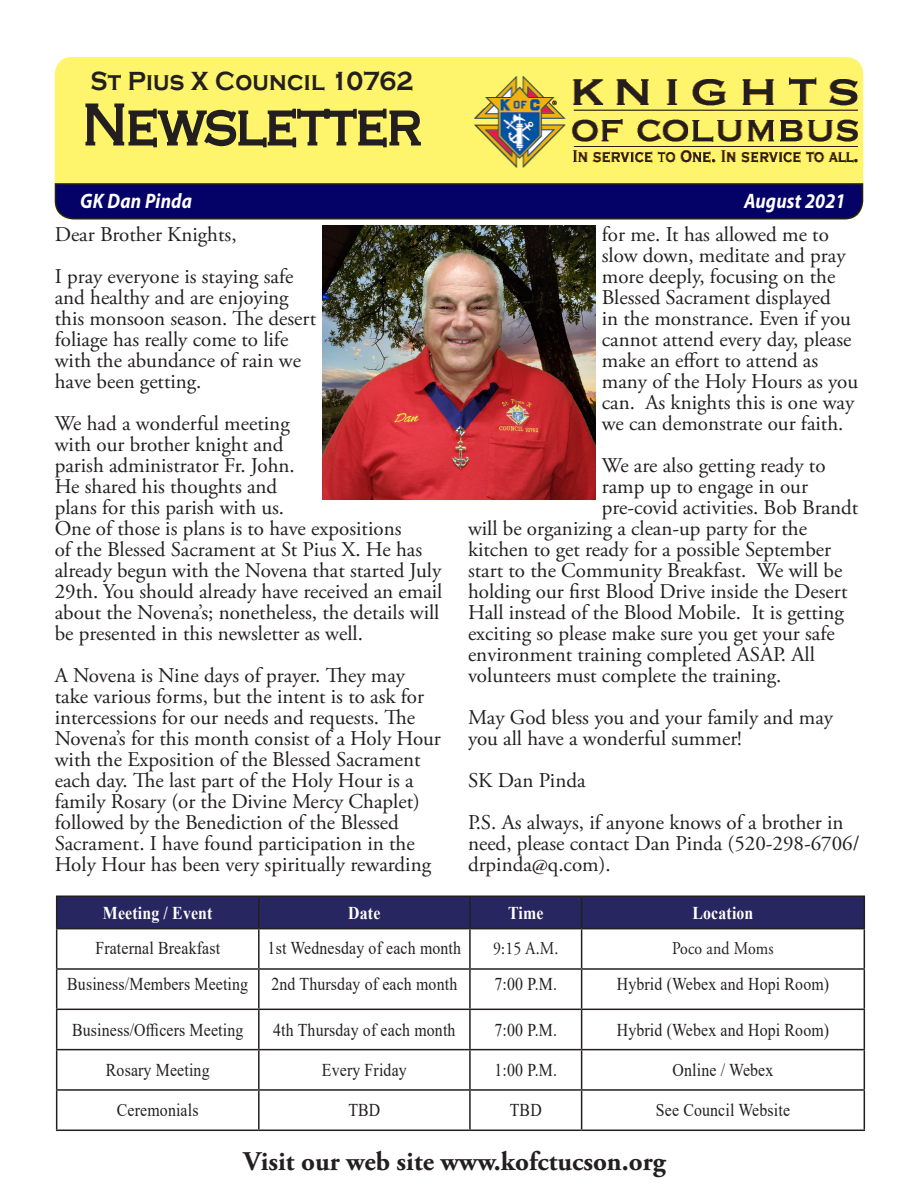
<style>
.page{position:relative;width:918px;height:1188px;background:#fff}
.page>*{position:absolute;margin:0;border:0;box-sizing:border-box;transform-origin:0 0}
.EVENT_TEXT{font:300 58.5px "Copperplate Gothic";letter-spacing:.01em;color:#231f20;scale:.88 1}
.EVENT_TEXT-2{font:54px "Adobe Garamond Pro";letter-spacing:.01em;color:#231f20;scale:.88 1}
.BIRTHDAYS{font:700 27px "Adobe Garamond Pro";color:#231f20}
.EVENT_TEXT-3{font:27px "Adobe Garamond Pro";letter-spacing:.01em;color:#231f20;scale:.88 1}
.EVENT_TEXT-4{font:700 27px "Copperplate Gothic";letter-spacing:.01em;color:#231f20;scale:.88 1}
.BIRTHDAYS-2{font:21px/21px "Adobe Garamond Pro";color:#231f20}
.EVENT_TEXT-5{font:italic 700 21px "Myriad Pro";letter-spacing:.01em;color:#fff;scale:.88 1}
.EVENT_TEXT-6{font:18px "Times New Roman";letter-spacing:.01em;color:#231f20;scale:.88 1}
.EVENT_TEXT-7{font:700 18px "Times New Roman";letter-spacing:.01em;color:#fff;scale:.88 1}
.EVENT_TEXT_centered{font:18px "Adobe Garamond Pro";letter-spacing:.01em;color:#231f20;scale:.88 1}
</style>
<div class="page">
<div style="left:57px;top:897px;width:807px;height:31px;background:#272660"></div>
<hr style="left:56px;top:896px;width:203px;height:1px;background:#231f20">
<hr style="left:56px;top:897px;width:1px;height:31px;background:#231f20">
<hr style="left:259px;top:896px;width:211px;height:1px;background:#231f20">
<hr style="left:258px;top:897px;width:2px;height:31px;background:#231f20">
<hr style="left:470px;top:896px;width:112px;height:1px;background:#231f20">
<hr style="left:469px;top:897px;width:2px;height:31px;background:#231f20">
<hr style="left:582px;top:896px;width:283px;height:1px;background:#231f20">
<hr style="left:581px;top:897px;width:1px;height:31px;background:#231f20">
<hr style="left:864px;top:897px;width:1px;height:31px;background:#231f20">
<hr style="left:56px;top:928px;width:203px;height:1px;background:#231f20">
<hr style="left:56px;top:929px;width:1px;height:39px;background:#231f20">
<hr style="left:259px;top:928px;width:211px;height:1px;background:#231f20">
<hr style="left:258px;top:929px;width:2px;height:39px;background:#231f20">
<hr style="left:470px;top:928px;width:112px;height:1px;background:#231f20">
<hr style="left:469px;top:929px;width:2px;height:39px;background:#231f20">
<hr style="left:582px;top:928px;width:283px;height:1px;background:#231f20">
<hr style="left:581px;top:929px;width:1px;height:39px;background:#231f20">
<hr style="left:864px;top:929px;width:1px;height:39px;background:#231f20">
<hr style="left:56px;top:968px;width:203px;height:2px;background:#231f20">
<hr style="left:56px;top:970px;width:1px;height:39px;background:#231f20">
<hr style="left:259px;top:968px;width:211px;height:2px;background:#231f20">
<hr style="left:258px;top:970px;width:2px;height:39px;background:#231f20">
<hr style="left:470px;top:968px;width:112px;height:2px;background:#231f20">
<hr style="left:469px;top:970px;width:2px;height:39px;background:#231f20">
<hr style="left:582px;top:968px;width:283px;height:2px;background:#231f20">
<hr style="left:581px;top:970px;width:1px;height:39px;background:#231f20">
<hr style="left:864px;top:970px;width:1px;height:39px;background:#231f20">
<hr style="left:56px;top:1009px;width:203px;height:1px;background:#231f20">
<hr style="left:56px;top:1010px;width:1px;height:39px;background:#231f20">
<hr style="left:259px;top:1009px;width:211px;height:1px;background:#231f20">
<hr style="left:258px;top:1010px;width:2px;height:39px;background:#231f20">
<hr style="left:470px;top:1009px;width:112px;height:1px;background:#231f20">
<hr style="left:469px;top:1010px;width:2px;height:39px;background:#231f20">
<hr style="left:582px;top:1009px;width:283px;height:1px;background:#231f20">
<hr style="left:581px;top:1010px;width:1px;height:39px;background:#231f20">
<hr style="left:864px;top:1010px;width:1px;height:39px;background:#231f20">
<hr style="left:56px;top:1049px;width:203px;height:1px;background:#231f20">
<hr style="left:56px;top:1050px;width:1px;height:39px;background:#231f20">
<hr style="left:259px;top:1049px;width:211px;height:1px;background:#231f20">
<hr style="left:258px;top:1050px;width:2px;height:39px;background:#231f20">
<hr style="left:470px;top:1049px;width:112px;height:1px;background:#231f20">
<hr style="left:469px;top:1050px;width:2px;height:39px;background:#231f20">
<hr style="left:582px;top:1049px;width:283px;height:1px;background:#231f20">
<hr style="left:581px;top:1050px;width:1px;height:39px;background:#231f20">
<hr style="left:864px;top:1050px;width:1px;height:39px;background:#231f20">
<hr style="left:56px;top:1089px;width:203px;height:2px;background:#231f20">
<hr style="left:56px;top:1091px;width:1px;height:39px;background:#231f20">
<hr style="left:259px;top:1089px;width:211px;height:2px;background:#231f20">
<hr style="left:258px;top:1091px;width:2px;height:39px;background:#231f20">
<hr style="left:470px;top:1089px;width:112px;height:2px;background:#231f20">
<hr style="left:469px;top:1091px;width:2px;height:39px;background:#231f20">
<hr style="left:582px;top:1089px;width:283px;height:2px;background:#231f20">
<hr style="left:581px;top:1091px;width:1px;height:39px;background:#231f20">
<hr style="left:864px;top:1091px;width:1px;height:39px;background:#231f20">
<hr style="left:56px;top:1130px;width:203px;height:1px;background:#231f20">
<hr style="left:259px;top:1130px;width:211px;height:1px;background:#231f20">
<hr style="left:470px;top:1130px;width:112px;height:1px;background:#231f20">
<hr style="left:582px;top:1130px;width:283px;height:1px;background:#231f20">
<svg style="left:54px;top:56px;width:810px;height:164px;background:#e5dc64"></svg>
<div style="left:53px;top:56px;width:812px;height:165px;border:2px solid #fff;border-radius:18px"></div>
<svg style="left:54px;top:182px;width:810px;height:38px;background:#131163"></svg>
<svg style="left:84px;top:101px;width:338px;height:48px;background:#b0a951"></svg>
<img style="left:322px;top:225px;width:274px;height:274px">
<p class="EVENT_TEXT-3" style="left:80px;top:65px;width:268px">St Pius X Council 10762</p>
<p class="EVENT_TEXT-2" style="left:80px;top:94px;width:229px">Newsletter</p>
<p class="EVENT_TEXT-4" style="left:90px;top:66px;width:369px">St Pius X Council 10762</p>
<p class="EVENT_TEXT" style="left:83px;top:93px;width:385px">Newsletter</p>
<p class="EVENT_TEXT-5" style="left:80px;top:187px;width:129px">GK Dan Pinda</p>
<p class="EVENT_TEXT-5" style="left:744px;top:188px;width:117px">August 2021</p>
<p class="BIRTHDAYS-2" style="left:55px;top:224px;width:183px">Dear Brother Knights,</p>
<p class="BIRTHDAYS-2" style="left:55px;top:266px;width:263px">I pray everyone is staying safe and healthy and are enjoying this monsoon season. The desert foliage has really come to life with the abundance of rain we have been getting.</p>
<p class="BIRTHDAYS-2" style="left:55px;top:413px;width:389px">We had a wonderful meeting<br>with our brother knight and<br>parish administrator Fr. John.<br>He shared his thoughts and<br>plans for this parish with us.<br>One of those is plans is to have expositions<br>of the Blessed Sacrament at St Pius X. He has already begun with the Novena that started July 29th. You should already have received an email about the Novena’s; nonetheless, the details will be presented in this newsletter as well.</p>
<p class="BIRTHDAYS-2" style="left:55px;top:665px;width:388px">A Novena is Nine days of prayer. They may take various forms, but the intent is to ask for intercessions for our needs and requests. The Novena’s for this month consist of a Holy Hour with the Exposition of the Blessed Sacrament each day. The last part of the Holy Hour is a family Rosary (or the Divine Mercy Chaplet) followed by the Benediction of the Blessed Sacrament. I have found participation in the Holy Hour has been very spiritually rewarding</p>
<p class="BIRTHDAYS-2" style="left:602px;top:224px;width:258px">for me. It has allowed me to slow down, meditate and pray more deeply, focusing on the<br>Blessed Sacrament displayed<br>in the monstrance. Even if you cannot attend every day, please make an effort to attend as many of the Holy Hours as you can. As knights this is one way we can demonstrate our faith.</p>
<p class="BIRTHDAYS-2" style="left:602px;top:455px;width:225px">We are also getting ready to</p>
<p class="BIRTHDAYS-2" style="left:602px;top:476px;width:208px">ramp up to engage in our</p>
<p class="BIRTHDAYS-2" style="left:602px;top:497px;width:258px">pre-covid activities. Bob Brandt</p>
<p class="BIRTHDAYS-2" style="left:468px;top:518px;width:341px">will be organizing a clean-up party for the</p>
<p class="BIRTHDAYS-2" style="left:468px;top:539px;width:365px">kitchen to get ready for a possible September</p>
<p class="BIRTHDAYS-2" style="left:468px;top:560px;width:376px">start to the Community Breakfast. We will be</p>
<p class="BIRTHDAYS-2" style="left:468px;top:581px;width:381px">holding our first Blood Drive inside the Desert</p>
<p class="BIRTHDAYS-2" style="left:468px;top:602px;width:377px">Hall instead of the Blood Mobile. It is getting</p>
<p class="BIRTHDAYS-2" style="left:468px;top:623px;width:368px">exciting so please make sure you get your safe</p>
<p class="BIRTHDAYS-2" style="left:468px;top:644px;width:348px">environment training completed ASAP. All</p>
<p class="BIRTHDAYS-2" style="left:468px;top:665px;width:315px">volunteers must complete the training.</p>
<p class="BIRTHDAYS-2" style="left:468px;top:707px;width:367px">May God bless you and your family and may you all have a wonderful summer!</p>
<p class="BIRTHDAYS-2" style="left:468px;top:770px;width:119px">SK Dan Pinda</p>
<p class="BIRTHDAYS-2" style="left:468px;top:812px;width:393px">P.S. As always, if anyone knows of a brother in need, please contact Dan Pinda (520-298-6706/ drpinda@q.com).</p>
<p class="EVENT_TEXT-7" style="left:103px;top:900px;width:126px">Meeting / Event</p>
<p class="EVENT_TEXT-7" style="left:348px;top:900px;width:38px">Date</p>
<p class="EVENT_TEXT-7" style="left:508px;top:900px;width:42px">Time</p>
<p class="EVENT_TEXT-7" style="left:692px;top:900px;width:71px">Location</p>
<p class="EVENT_TEXT-6" style="left:95px;top:935px;width:143px">Fraternal Breakfast</p>
<p class="EVENT_TEXT-6" style="left:268px;top:935px;width:221px">1st Wednesday of each month</p>
<p class="EVENT_TEXT_centered" style="left:493px;top:937px;width:76px">9:15 A.M.</p>
<p class="EVENT_TEXT_centered" style="left:672px;top:937px;width:117px">Poco and Moms</p>
<p class="EVENT_TEXT-6" style="left:67px;top:971px;width:207px">Business/Members Meeting</p>
<p class="EVENT_TEXT-6" style="left:271px;top:971px;width:213px">2nd Thursday of each month</p>
<p class="EVENT_TEXT-6" style="left:495px;top:971px;width:72px">7:00 P.M.</p>
<p class="EVENT_TEXT-6" style="left:617px;top:971px;width:243px">Hybrid (Webex and Hopi Room)</p>
<p class="EVENT_TEXT-6" style="left:72px;top:1017px;width:196px">Business/Officers Meeting</p>
<p class="EVENT_TEXT-6" style="left:273px;top:1017px;width:209px">4th Thursday of each month</p>
<p class="EVENT_TEXT-6" style="left:495px;top:1017px;width:72px">7:00 P.M.</p>
<p class="EVENT_TEXT-6" style="left:617px;top:1017px;width:243px">Hybrid (Webex and Hopi Room)</p>
<p class="EVENT_TEXT-6" style="left:106px;top:1057px;width:119px">Rosary Meeting</p>
<p class="EVENT_TEXT-6" style="left:322px;top:1057px;width:98px">Every Friday</p>
<p class="EVENT_TEXT-6" style="left:495px;top:1057px;width:72px">1:00 P.M.</p>
<p class="EVENT_TEXT-6" style="left:673px;top:1057px;width:116px">Online / Webex</p>
<p class="EVENT_TEXT-6" style="left:117px;top:1098px;width:94px">Ceremonials</p>
<p class="EVENT_TEXT-6" style="left:348px;top:1098px;width:38px">TBD</p>
<p class="EVENT_TEXT-6" style="left:510px;top:1098px;width:38px">TBD</p>
<p class="EVENT_TEXT-6" style="left:656px;top:1098px;width:154px">See Council Website</p>
<p class="BIRTHDAYS" style="left:243px;top:1146px;width:424px">Visit our web site www.kofctucson.org</p>
</div>
